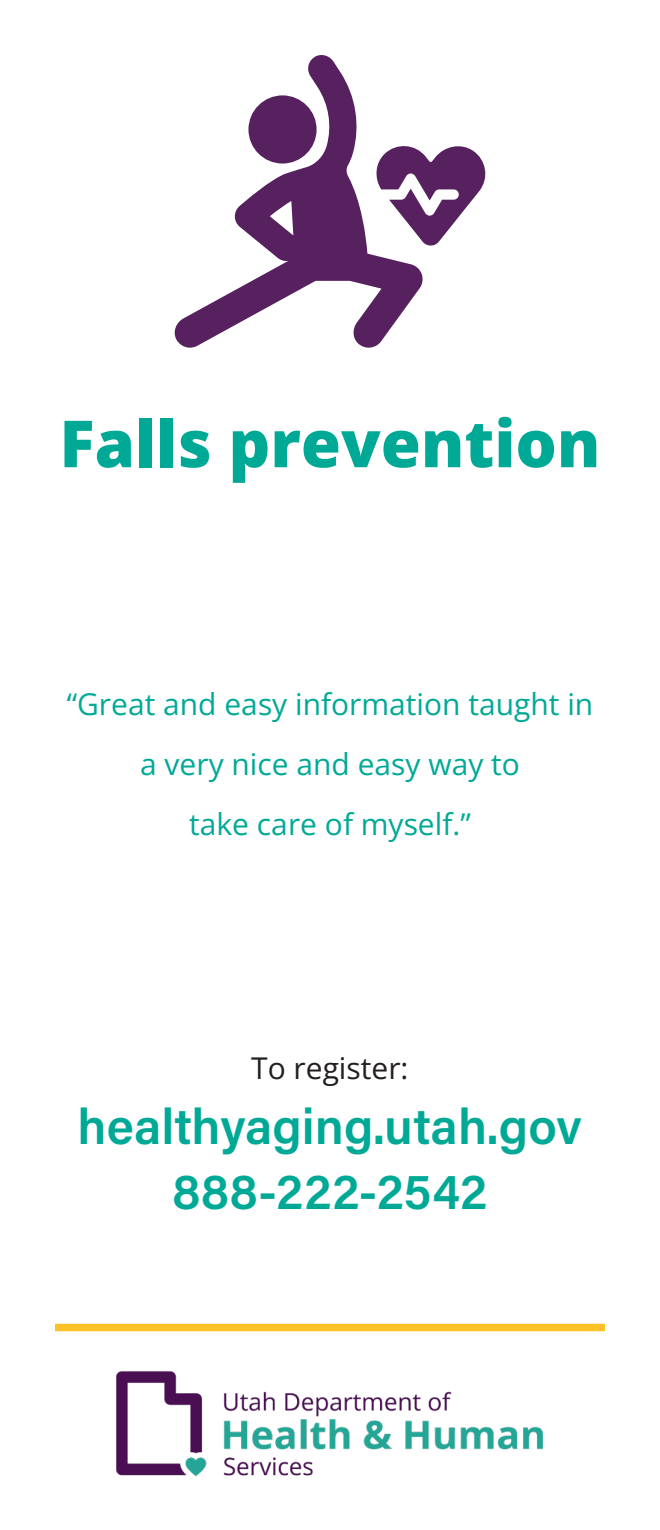
<style>
.page{position:relative;width:660px;height:1530px;background:#fff}
.page>*{position:absolute;margin:0;border:0;box-sizing:border-box;transform-origin:0 0}
.titleTxt{font:800 65px "Open Sans";color:#00a996}
.t1{font:600 50px/65px "Acumin Pro";color:#00a996;text-align:center}
.quoteTxt{font:30px/60px "Open Sans";color:#00a996;text-align:center}
.t2{font:30px "Open Sans";color:#231f20}
</style>
<div class="page">
<img style="left:116px;top:1371px;width:427px;height:106px">
<div style="left:55px;top:1324px;width:550px;height:7px;background:#fec227"></div>
<svg style="left:174px;top:55px;width:249px;height:293px"></svg>
<div style="left:248px;top:95px;width:69px;height:69px;background:#57215f;border-radius:50%"></div>
<svg style="left:374px;top:142px;width:112px;height:105px"></svg>
<p class="titleTxt" style="left:59px;top:394px;width:542px">Falls prevention</p>
<p class="quoteTxt" style="left:67px;top:673px;width:528px">“Great and easy information taught in a very nice and easy way to<br>take care of myself.”</p>
<p class="t2" style="left:251px;top:1048px;width:159px">To register:</p>
<h2 class="t1" style="left:78px;top:1092px;width:506px">healthyaging.utah.gov<br>888-222-2542</h2>
</div>
